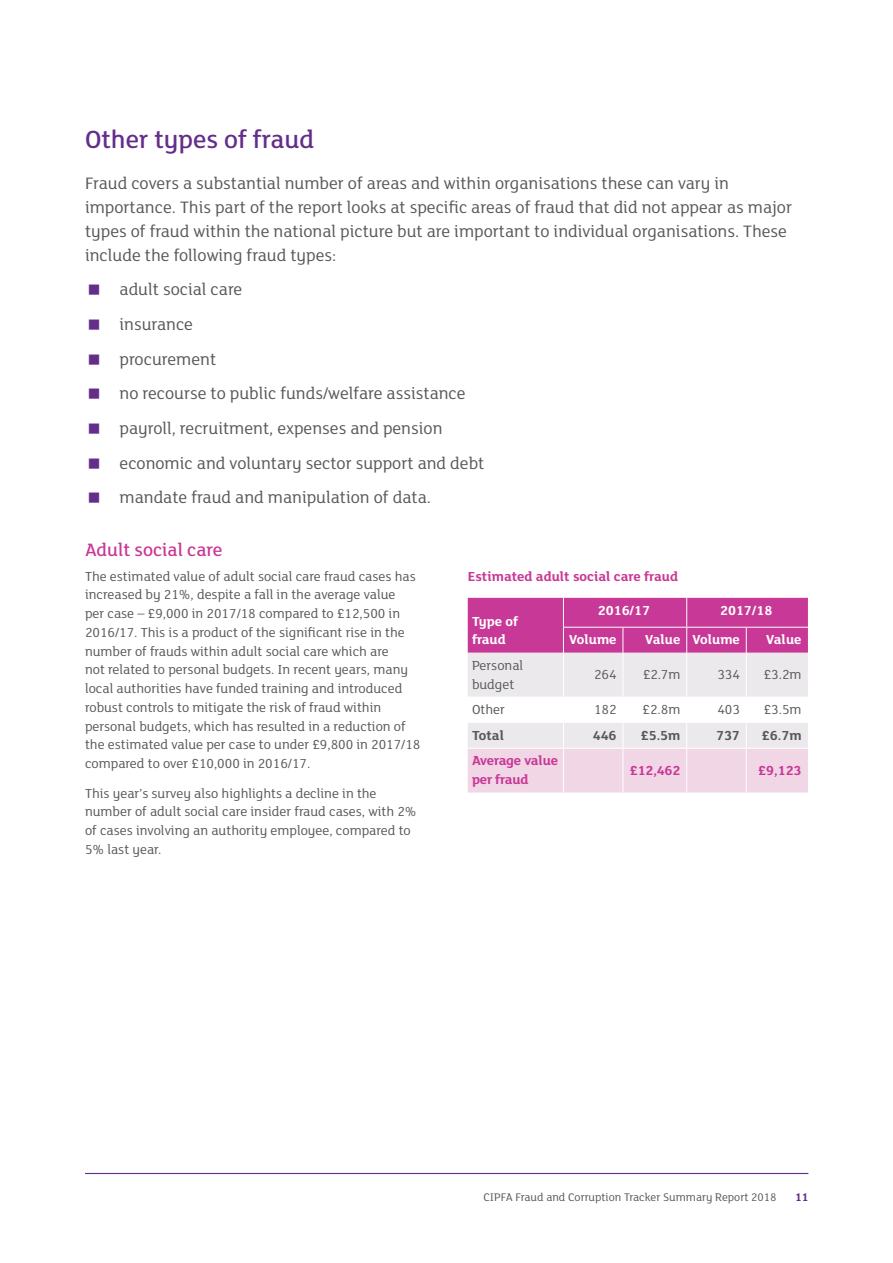
<style>
.page{position:relative;width:893px;height:1263px;background:#fff}
.page>*{position:absolute;margin:0;border:0;box-sizing:border-box;transform-origin:0 0}
.Heading_18_20{font:500 27px "FS Lola";color:#642d89}
.Subhead_A_13_15_Med{font:500 19.5px "FS Lola";color:#c83896}
.Intro_12_16_Reg{font:18px/24px "FS Lola";color:#57585a}
.Body_Copy_9_5_12_5{font:14.25px/18.8px "FS Lola";color:#57585a}
.Body_Copy_9_5_12_5-2{font:700 14.25px/18.8px "FS Lola";color:#c83896}
.Body_Copy_9_5_12_5-3{font:700 14.25px/18.8px "FS Lola";color:#fff}
.Body_Copy_9_5_12_5-4{font:700 14.25px "FS Lola";color:#57585a}
.t1{font:12px "FS Lola";color:#57585a}
.t2{font:700 12px "FS Lola";color:#642d89}
</style>
<div class="page">
<hr style="left:85px;top:1173px;width:723px;height:1px;background:#642d89">
<svg style="left:468px;top:598px;width:340px;height:194px;background:#e5b6d5"></svg>
<hr style="left:468px;top:748px;width:95px;height:1px;background:#fff">
<hr style="left:563px;top:748px;width:60px;height:1px;background:#fff">
<hr style="left:623px;top:748px;width:64px;height:1px;background:#fff">
<hr style="left:687px;top:748px;width:59px;height:1px;background:#fff">
<hr style="left:746px;top:748px;width:62px;height:1px;background:#fff">
<p class="Heading_18_20" style="left:85px;top:122px;width:231px">Other types of fraud</p>
<p class="Intro_12_16_Reg" style="left:85px;top:170px;width:709px">Fraud covers a substantial number of areas and within organisations these can vary in importance. This part of the report looks at specific areas of fraud that did not appear as major types of fraud within the national picture but are important to individual organisations. These include the following fraud types:</p>
<p class="Intro_12_16_Reg" style="left:120px;top:277px;width:124px">adult social care</p>
<p class="Intro_12_16_Reg" style="left:120px;top:311px;width:75px">insurance</p>
<p class="Intro_12_16_Reg" style="left:120px;top:346px;width:98px">procurement</p>
<p class="Intro_12_16_Reg" style="left:120px;top:381px;width:348px">no recourse to public funds/welfare assistance</p>
<p class="Intro_12_16_Reg" style="left:120px;top:415px;width:324px">payroll, recruitment, expenses and pension</p>
<p class="Intro_12_16_Reg" style="left:120px;top:450px;width:366px">economic and voluntary sector support and debt</p>
<p class="Intro_12_16_Reg" style="left:120px;top:485px;width:313px">mandate fraud and manipulation of data.</p>
<p class="Subhead_A_13_15_Med" style="left:85px;top:537px;width:139px">Adult social care</p>
<p class="Body_Copy_9_5_12_5" style="left:85px;top:566px;width:337px">The estimated value of adult social care fraud cases has increased by 21%, despite a fall in the average value<br>per case – £9,000 in 2017/18 compared to £12,500 in 2016/17. This is a product of the significant rise in the number of frauds within adult social care which are<br>not related to personal budgets. In recent years, many local authorities have funded training and introduced robust controls to mitigate the risk of fraud within personal budgets, which has resulted in a reduction of the estimated value per case to under £9,800 in 2017/18 compared to over £10,000 in 2016/17.</p>
<p class="Body_Copy_9_5_12_5" style="left:85px;top:783px;width:333px">This year’s survey also highlights a decline in the number of adult social care insider fraud cases, with 2% of cases involving an authority employee, compared to 5% last year.</p>
<p class="Body_Copy_9_5_12_5-2" style="left:468px;top:566px;width:212px">Estimated adult social care fraud</p>
<p class="Body_Copy_9_5_12_5-3" style="left:472px;top:611px;width:48px">Type of fraud</p>
<p class="Body_Copy_9_5_12_5-3" style="left:598px;top:600px;width:54px">2016/17</p>
<p class="Body_Copy_9_5_12_5-3" style="left:720px;top:600px;width:54px">2017/18</p>
<p class="Body_Copy_9_5_12_5-3" style="left:569px;top:629px;width:49px">Volume</p>
<p class="Body_Copy_9_5_12_5-3" style="left:645px;top:629px;width:37px">Value</p>
<p class="Body_Copy_9_5_12_5-3" style="left:692px;top:629px;width:49px">Volume</p>
<p class="Body_Copy_9_5_12_5-3" style="left:766px;top:629px;width:37px">Value</p>
<p class="Body_Copy_9_5_12_5" style="left:472px;top:655px;width:53px">Personal budget</p>
<p class="Body_Copy_9_5_12_5" style="left:594px;top:665px;width:24px">264</p>
<p class="Body_Copy_9_5_12_5" style="left:643px;top:665px;width:39px">£2.7m</p>
<p class="Body_Copy_9_5_12_5" style="left:717px;top:665px;width:24px">334</p>
<p class="Body_Copy_9_5_12_5" style="left:764px;top:665px;width:39px">£3.2m</p>
<p class="Body_Copy_9_5_12_5" style="left:472px;top:699px;width:34px">Other</p>
<p class="Body_Copy_9_5_12_5" style="left:594px;top:699px;width:24px">182</p>
<p class="Body_Copy_9_5_12_5" style="left:642px;top:699px;width:39px">£2.8m</p>
<p class="Body_Copy_9_5_12_5" style="left:717px;top:699px;width:24px">403</p>
<p class="Body_Copy_9_5_12_5" style="left:764px;top:699px;width:39px">£3.5m</p>
<p class="Body_Copy_9_5_12_5-4" style="left:472px;top:725px;width:34px">Total</p>
<p class="Body_Copy_9_5_12_5-4" style="left:593px;top:725px;width:25px">446</p>
<p class="Body_Copy_9_5_12_5-4" style="left:641px;top:725px;width:41px">£5.5m</p>
<p class="Body_Copy_9_5_12_5-4" style="left:716px;top:725px;width:25px">737</p>
<p class="Body_Copy_9_5_12_5-4" style="left:762px;top:725px;width:41px">£6.7m</p>
<p class="Body_Copy_9_5_12_5-2" style="left:472px;top:750px;width:88px">Average value per fraud</p>
<p class="Body_Copy_9_5_12_5-2" style="left:630px;top:760px;width:52px">£12,462</p>
<p class="Body_Copy_9_5_12_5-2" style="left:758px;top:760px;width:45px">£9,123</p>
<p class="t1" style="left:483px;top:1189px;width:295px">CIPFA Fraud and Corruption Tracker Summary Report 2018</p>
<p class="t2" style="left:795px;top:1189px;width:15px">11</p>
</div>
